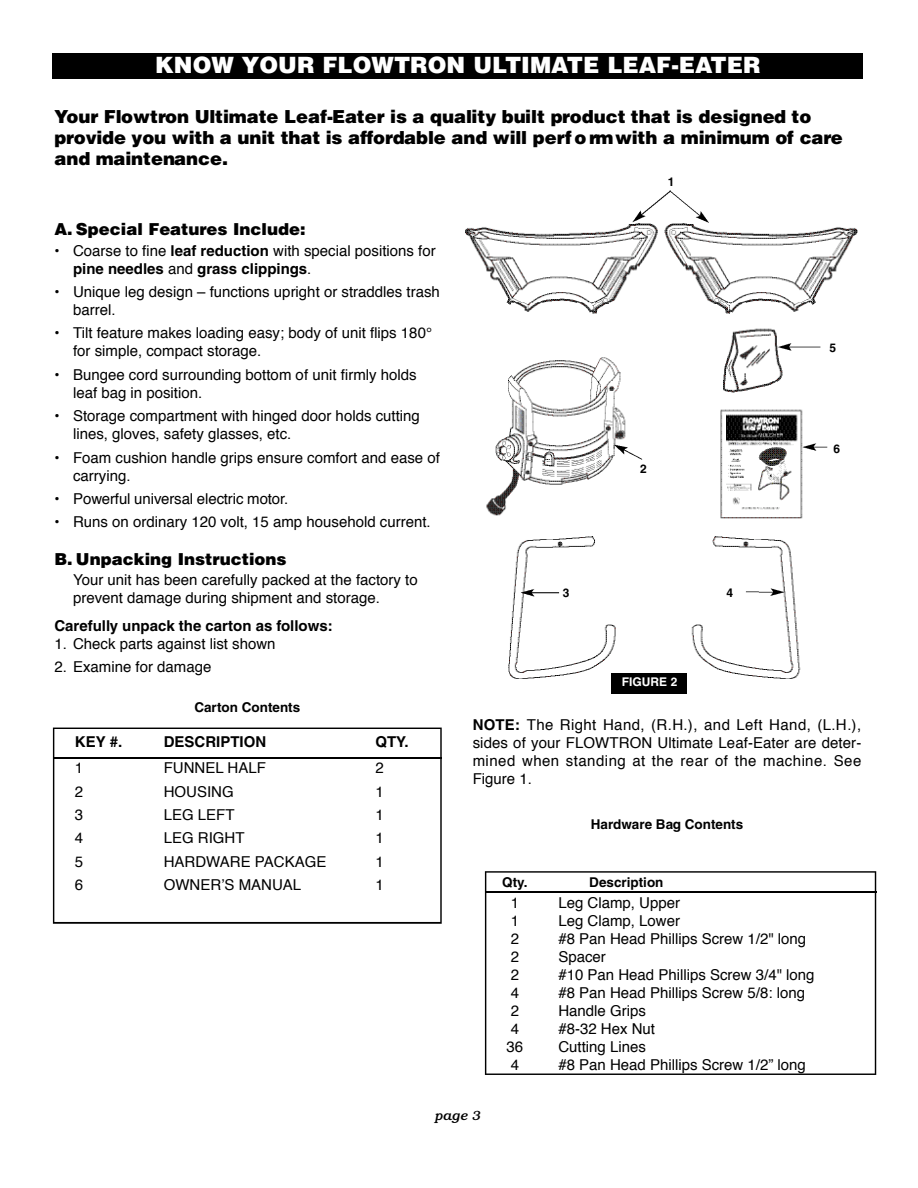
<style>
.page{position:relative;width:918px;height:1188px;background:#fff}
.page>*{position:absolute;margin:0;border:0;box-sizing:border-box;transform-origin:0 0}
.t1{font:900 22.5px "Helvetica";color:#fff}
.t2{font:900 18px/21px "Helvetica";color:#000}
.t3{font:900 16.5px "Helvetica";color:#000}
.t4{font:15px/18px "Helvetica";color:#000}
.t5{font:700 15px "Helvetica";color:#000}
.t6{font:700 13.5px "Helvetica";color:#000}
.t7{font:italic 500 13.5px "Bookman";color:#000}
.t8{font:700 12px "Helvetica";color:#fff}
.t9{font:700 12px "Helvetica";color:#000}
.s1{font-weight:700}
</style>
<div class="page">
<svg style="left:53px;top:728px;width:389px;height:196px"></svg>
<img style="left:466px;top:224px;width:392px;height:79px">
<img style="left:486px;top:303px;width:342px;height:375px">
<div style="left:612px;top:673px;width:75px;height:21px;background:#000"></div>
<hr style="left:53px;top:757px;width:389px;height:2px;background:#000">
<div style="left:53px;top:53px;width:810px;height:26px;background:#000"></div>
<svg style="left:746px;top:588px;width:38px;height:8px"></svg>
<svg style="left:633px;top:190px;width:76px;height:33px"></svg>
<svg style="left:614px;top:445px;width:28px;height:15px"></svg>
<svg style="left:803px;top:443px;width:24px;height:8px"></svg>
<svg style="left:778px;top:343px;width:42px;height:8px"></svg>
<svg style="left:521px;top:589px;width:38px;height:8px"></svg>
<svg style="left:485px;top:871px;width:391px;height:204px"></svg>
<hr style="left:485px;top:891px;width:391px;height:2px;background:#000">
<h1 class="t1" style="left:155px;top:57px;width:607px">KNOW YOUR FLOWTRON ULTIMATE LEAF-EATER</h1>
<p class="t2" style="left:54px;top:107px;width:790px">Your Flowtron Ultimate Leaf-Eater is a quality built product that is designed to<br>p rovide you with a unit that is affo rdable and will perf o rm with a minimum of care and maintenance.</p>
<p class="t3" style="left:54px;top:223px;width:253px">A. Special Features Include:</p>
<p class="t4" style="left:73px;top:243px;width:364px;text-indent:-19px">• Coarse to fine <span class="s1">leaf reduction</span> with special positions for <span class="s1">pine needles</span> and <span class="s1">grass clippings</span>.</p>
<p class="t4" style="left:73px;top:284px;width:368px;text-indent:-19px">• Unique leg design – functions upright or straddles trash barrel.</p>
<p class="t4" style="left:73px;top:325px;width:360px;text-indent:-19px">• Tilt feature makes loading easy; body of unit flips 180° for simple, compact storage.</p>
<p class="t4" style="left:73px;top:367px;width:345px;text-indent:-19px">• Bungee cord surrounding bottom of unit firmly holds leaf bag in position.</p>
<p class="t4" style="left:73px;top:408px;width:348px;text-indent:-19px">• Storage compartment with hinged door holds cutting lines, gloves, safety glasses, etc.</p>
<p class="t4" style="left:73px;top:450px;width:368px;text-indent:-19px">• Foam cushion handle grips ensure comfort and ease of carrying.</p>
<p class="t4" style="left:54px;top:491px;width:235px">• Powerful universal electric motor.</p>
<p class="t4" style="left:54px;top:514px;width:378px">• Runs on ordinary 120 volt, 15 amp household current.</p>
<p class="t3" style="left:54px;top:553px;width:234px">B. Unpacking Instructions</p>
<p class="t4" style="left:73px;top:572px;width:346px">Your unit has been carefully packed at the factory to prevent damage during shipment and storage.</p>
<p class="t5" style="left:54px;top:620px;width:280px">Carefully unpack the carton as follows:</p>
<p class="t4" style="left:54px;top:636px;width:223px">1. Check parts against list shown</p>
<p class="t4" style="left:54px;top:659px;width:159px">2. Examine for damage</p>
<p class="t6" style="left:194px;top:702px;width:107px">Carton Contents</p>
<p class="t5" style="left:75px;top:737px;width:49px">KEY #.</p>
<p class="t5" style="left:164px;top:737px;width:104px">DESCRIPTION</p>
<p class="t5" style="left:375px;top:737px;width:35px">QTY.</p>
<p class="t4" style="left:75px;top:760px;width:10px">1</p>
<p class="t4" style="left:164px;top:760px;width:104px">FUNNEL HALF</p>
<p class="t4" style="left:375px;top:760px;width:10px">2</p>
<p class="t4" style="left:75px;top:784px;width:10px">2</p>
<p class="t4" style="left:164px;top:784px;width:71px">HOUSING</p>
<p class="t4" style="left:375px;top:784px;width:10px">1</p>
<p class="t4" style="left:75px;top:807px;width:10px">3</p>
<p class="t4" style="left:164px;top:807px;width:72px">LEG LEFT</p>
<p class="t4" style="left:375px;top:807px;width:10px">1</p>
<p class="t4" style="left:75px;top:830px;width:10px">4</p>
<p class="t4" style="left:164px;top:830px;width:82px">LEG RIGHT</p>
<p class="t4" style="left:375px;top:830px;width:10px">1</p>
<p class="t4" style="left:75px;top:854px;width:10px">5</p>
<p class="t4" style="left:164px;top:854px;width:164px">HARDWARE PACKAGE</p>
<p class="t4" style="left:375px;top:854px;width:10px">1</p>
<p class="t4" style="left:75px;top:877px;width:10px">6</p>
<p class="t4" style="left:164px;top:877px;width:139px">OWNER’S MANUAL</p>
<p class="t4" style="left:375px;top:877px;width:10px">1</p>
<p class="t9" style="left:668px;top:178px;width:8px">1</p>
<p class="t9" style="left:563px;top:588px;width:8px">3</p>
<p class="t9" style="left:640px;top:464px;width:8px">2</p>
<p class="t9" style="left:726px;top:588px;width:8px">4</p>
<p class="t9" style="left:829px;top:343px;width:8px">5</p>
<p class="t9" style="left:833px;top:444px;width:8px">6</p>
<p class="t8" style="left:622px;top:678px;width:57px">FIGURE 2</p>
<p class="t4" style="left:473px;top:717px;width:390px;text-align:justify"><span class="s1">N OT E :</span> The Right Hand, (R.H.), and Left Hand, (L.H.), sides of your FLOWTRON Ultimate Leaf-Eater are deter&shy;mined when standing at the rear of the machine. See Figure 1.</p>
<p class="t6" style="left:591px;top:819px;width:154px">Hardware Bag Contents</p>
<p class="t6" style="left:502px;top:877px;width:27px">Qty.</p>
<p class="t6" style="left:589px;top:877px;width:76px">Description</p>
<p class="t4" style="left:511px;top:895px;width:10px">1</p>
<p class="t4" style="left:558px;top:895px;width:123px">Leg Clamp, Upper</p>
<p class="t4" style="left:511px;top:913px;width:10px">1</p>
<p class="t4" style="left:558px;top:913px;width:123px">Leg Clamp, Lower</p>
<p class="t4" style="left:511px;top:931px;width:10px">2</p>
<p class="t4" style="left:558px;top:931px;width:249px">#8 Pan Head Phillips Screw 1/2" long</p>
<p class="t4" style="left:511px;top:949px;width:10px">2</p>
<p class="t4" style="left:558px;top:949px;width:49px">Spacer</p>
<p class="t4" style="left:511px;top:967px;width:10px">2</p>
<p class="t4" style="left:558px;top:967px;width:258px">#10 Pan Head Phillips Screw 3/4" long</p>
<p class="t4" style="left:511px;top:985px;width:10px">4</p>
<p class="t4" style="left:558px;top:985px;width:248px">#8 Pan Head Phillips Screw 5/8: long</p>
<p class="t4" style="left:511px;top:1003px;width:10px">2</p>
<p class="t4" style="left:558px;top:1003px;width:89px">Handle Grips</p>
<p class="t4" style="left:511px;top:1021px;width:10px">4</p>
<p class="t4" style="left:558px;top:1021px;width:98px">#8-32 Hex Nut</p>
<p class="t4" style="left:507px;top:1039px;width:18px">36</p>
<p class="t4" style="left:558px;top:1039px;width:89px">Cutting Lines</p>
<p class="t4" style="left:511px;top:1057px;width:10px">4</p>
<p class="t4" style="left:558px;top:1057px;width:249px">#8 Pan Head Phillips Screw 1/2” long</p>
<p class="t7" style="left:435px;top:1111px;width:47px">page 3</p>
</div>
